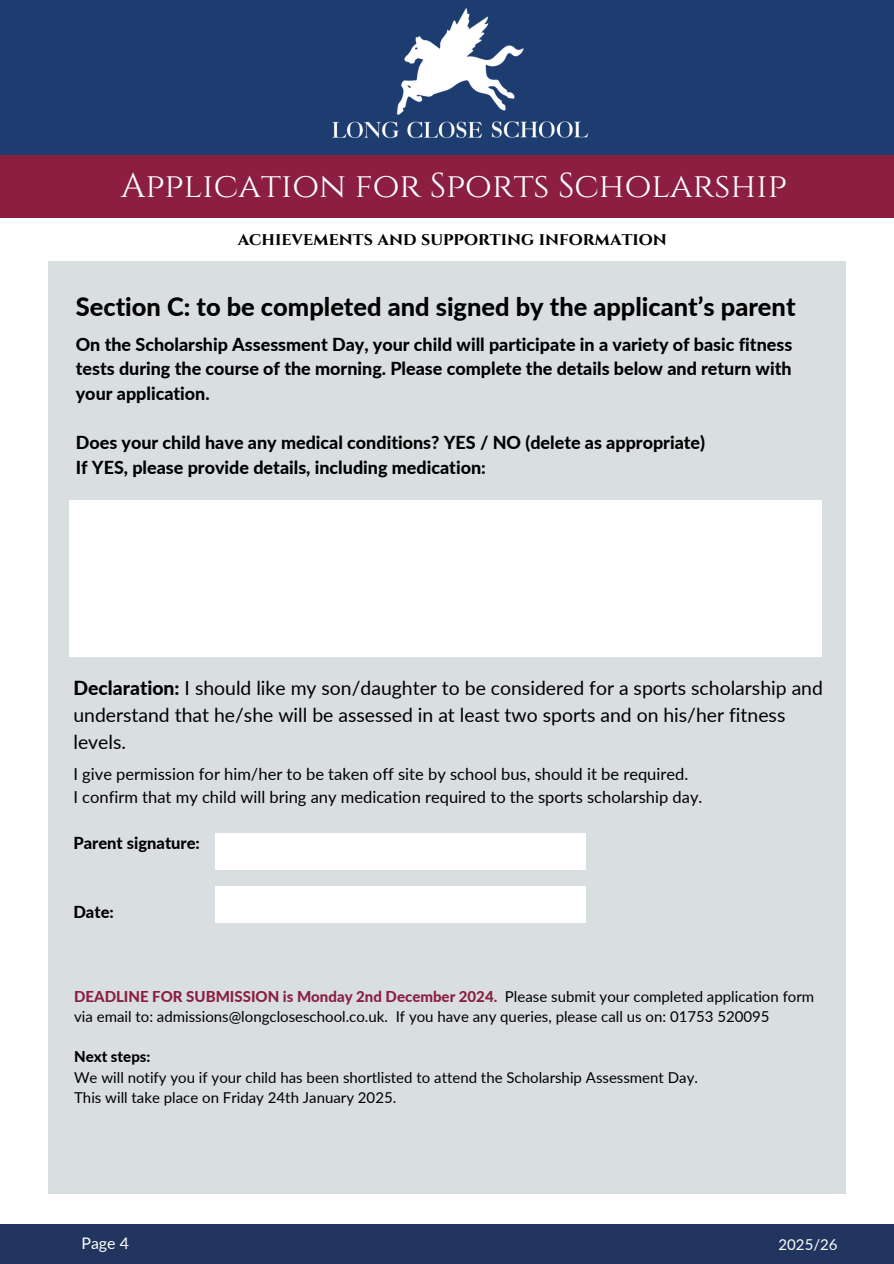
<style>
.page{position:relative;width:894px;height:1264px;background:#fff}
.page>*{position:absolute;margin:0;border:0;box-sizing:border-box;transform-origin:0 0}
.t1{font:34.5px "Cinzel";color:#fff}
.t2{font:800 25.35px "Lato";color:#000}
.t3{font:19.35px/26.8px "Lato";color:#000}
.t4{font:700 18px "Cinzel";color:#000}
.t5{font:800 17.85px/24.6px "Lato";color:#000;text-align:justify}
.t6{font:16.5px "Lato";color:#000}
.t7{font:800 16.5px "Lato";color:#000}
.t8{font:15.9px "Lato";color:#fff}
.t9{font:15px "Lato";color:#000}
.t10{font:800 15px "Lato";color:#8b1e41}
.t11{font:800 15px "Lato";color:#000}
.t12{font:15px "Lato";color:#fff}
.s1{font-weight:800}
.s2{font-weight:400;color:#000}
</style>
<div class="page">
<div style="left:0;top:0;width:893px;height:155px;background:#1d3d70"></div>
<div style="left:0;top:155px;width:893px;height:62px;background:#8b1e41"></div>
<div style="left:0;top:1224px;width:893px;height:39px;background:#21355f"></div>
<img style="left:332px;top:8px;width:257px;height:131px">
<div style="left:48px;top:261px;width:797px;height:932px;background:#d9dee1"></div>
<div style="left:215px;top:833px;width:370px;height:36px;background:#fff"></div>
<div style="left:215px;top:886px;width:370px;height:36px;background:#fff"></div>
<div style="left:69px;top:500px;width:752px;height:156px;background:#fff"></div>
<h1 class="t1" style="left:121px;top:164px;width:667px">Application for Sports Scholarship</h1>
<h2 class="t4" style="left:237px;top:228px;width:430px">ACHIEVEMENTS AND SUPPORTING INFORMATION</h2>
<h3 class="t2" style="left:76px;top:290px;width:721px">Section C: to be completed and signed by the applicant’s parent</h3>
<h3 class="t5" style="left:76px;top:331px;width:717px">On the Scholarship Assessment Day, your child will participate in a variety of basic fitness tests during the course of the morning. Please complete the details below and return with your application.</h3>
<h4 class="t5" style="left:76px;top:430px;width:630px">Does your child have any medical conditions? YES / NO (delete as appropriate)<br>If YES, please provide details, including medication:</h4>
<p class="t3" style="left:73px;top:674px;width:750px"><span class="s1">Declaration:</span> I should like my son/daughter to be considered for a sports scholarship and understand that he/she will be assessed in at least two sports and on his/her fitness levels.</p>
<p class="t6" style="left:73px;top:764px;width:616px">I give permission for him/her to be taken off site by school bus, should it be required.</p>
<h5 class="t6" style="left:73px;top:787px;width:630px">I confirm that my child will bring any medication required to the sports scholarship day.</h5>
<h5 class="t7" style="left:73px;top:833px;width:128px">Parent signature:</h5>
<p class="t7" style="left:73px;top:902px;width:42px">Date:</p>
<p class="t10" style="left:74px;top:986px;width:741px">DEADLINE FOR SUBMISSION is Monday 2nd December 2024. <span class="s2">Please submit your completed application form</span></p>
<p class="t9" style="left:74px;top:1007px;width:696px">via email to: admissions@longcloseschool.co.uk. If you have any queries, please call us on: 01753 520095</p>
<p class="t11" style="left:74px;top:1047px;width:78px">Next steps:</p>
<p class="t9" style="left:74px;top:1067px;width:625px">We will notify you if your child has been shortlisted to attend the Scholarship Assessment Day.</p>
<p class="t9" style="left:74px;top:1088px;width:323px">This will take place on Friday 24th January 2025.</p>
<p class="t8" style="left:81px;top:1233px;width:49px">Page 4</p>
<h3 class="t12" style="left:778px;top:1234px;width:60px">2025/26</h3>
</div>
